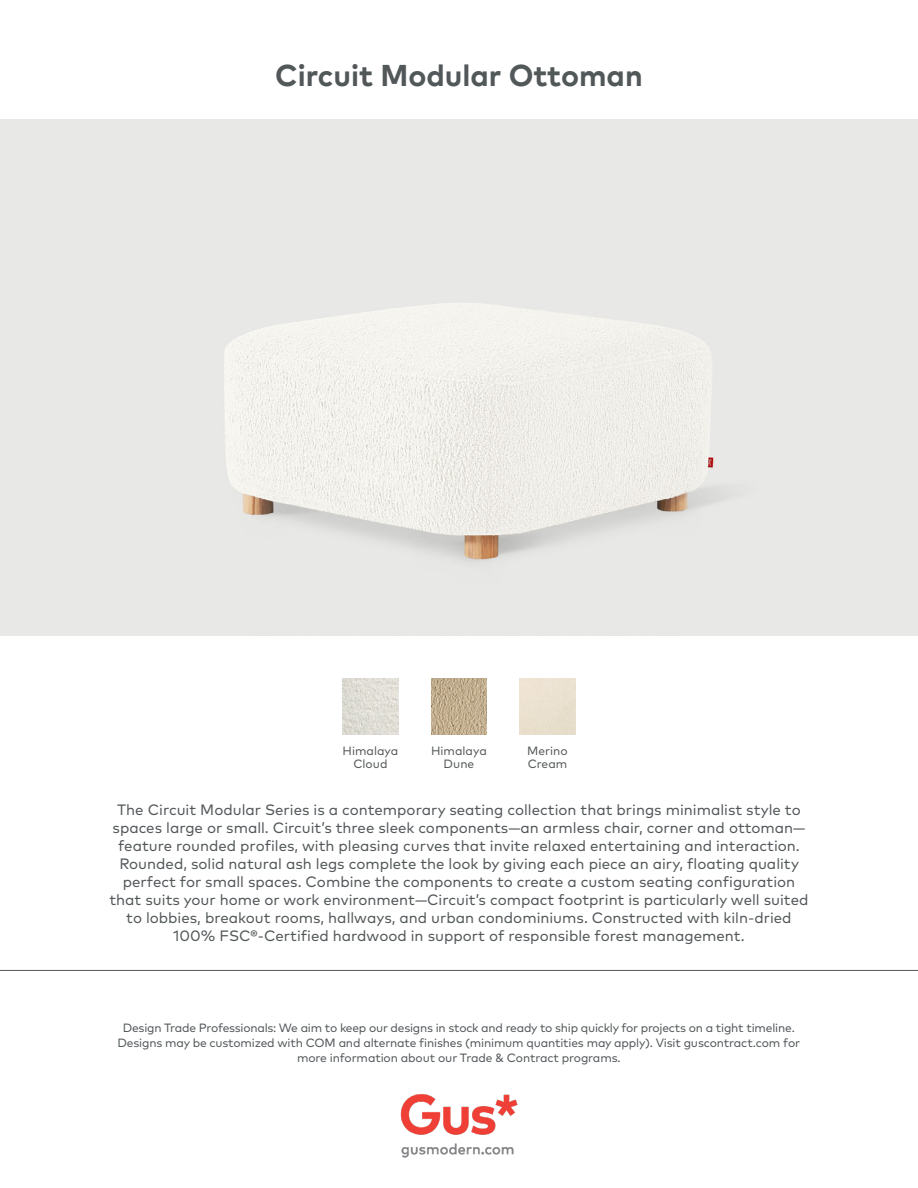
<style>
.page{position:relative;width:918px;height:1188px;background:#fff}
.page>*{position:absolute;margin:0;border:0;box-sizing:border-box;transform-origin:0 0}
.Product_Title{font:700 30px "Mark";color:#525759}
.Description{font:15px/18px "Mark Pro";color:#525759;text-align:center}
.In_Stock_copy{font:12px/15px "Mark Pro";letter-spacing:-.015em;color:#525759;text-align:center}
.t1{font:12px "Mark Pro";color:#545759}
</style>
<div class="page">
<img style="left:400px;top:1094px;width:118px;height:64px">
<img style="left:0;top:119px;width:918px;height:516px">
<hr style="left:0;top:970px;width:918px;height:1px;background:#545759">
<img style="left:343px;top:679px;width:55px;height:55px">
<img style="left:431px;top:679px;width:56px;height:55px">
<p class="Product_Title" style="left:275px;top:56px;width:369px">Circuit Modular Ottoman</p>
<p class="t1" style="left:343px;top:741px;width:57px">Himalaya</p>
<p class="t1" style="left:353px;top:755px;width:36px">Cloud</p>
<p class="t1" style="left:431px;top:741px;width:57px">Himalaya</p>
<p class="t1" style="left:444px;top:755px;width:32px">Dune</p>
<p class="t1" style="left:527px;top:741px;width:42px">Merino</p>
<p class="t1" style="left:528px;top:755px;width:41px">Cream</p>
<p class="Description" style="left:109px;top:800px;width:701px">The Circuit Modular Series is a contemporary seating collection that brings minimalist style to spaces large or small. Circuit’s three sleek components—an armless chair, corner and ottoman— feature rounded profiles, with pleasing curves that invite relaxed entertaining and interaction.<br>Rounded, solid natural ash legs complete the look by giving each piece an airy, floating quality perfect for small spaces. Combine the components to create a custom seating configuration that suits your home or work environment—Circuit’s compact footprint is particularly well suited to lobbies, breakout rooms, hallways, and urban condominiums. Constructed with kiln-dried 100% FSC®-Certified hardwood in support of responsible forest management.</p>
<p class="In_Stock_copy" style="left:118px;top:1019px;width:684px">Design Trade Professionals: We aim to keep our designs in stock and ready to ship quickly for projects on a tight timeline.<br>Designs may be customized with COM and alternate finishes (minimum quantities may apply). Visit guscontract.com for more information about our Trade &amp; Contract programs.</p>
</div>
